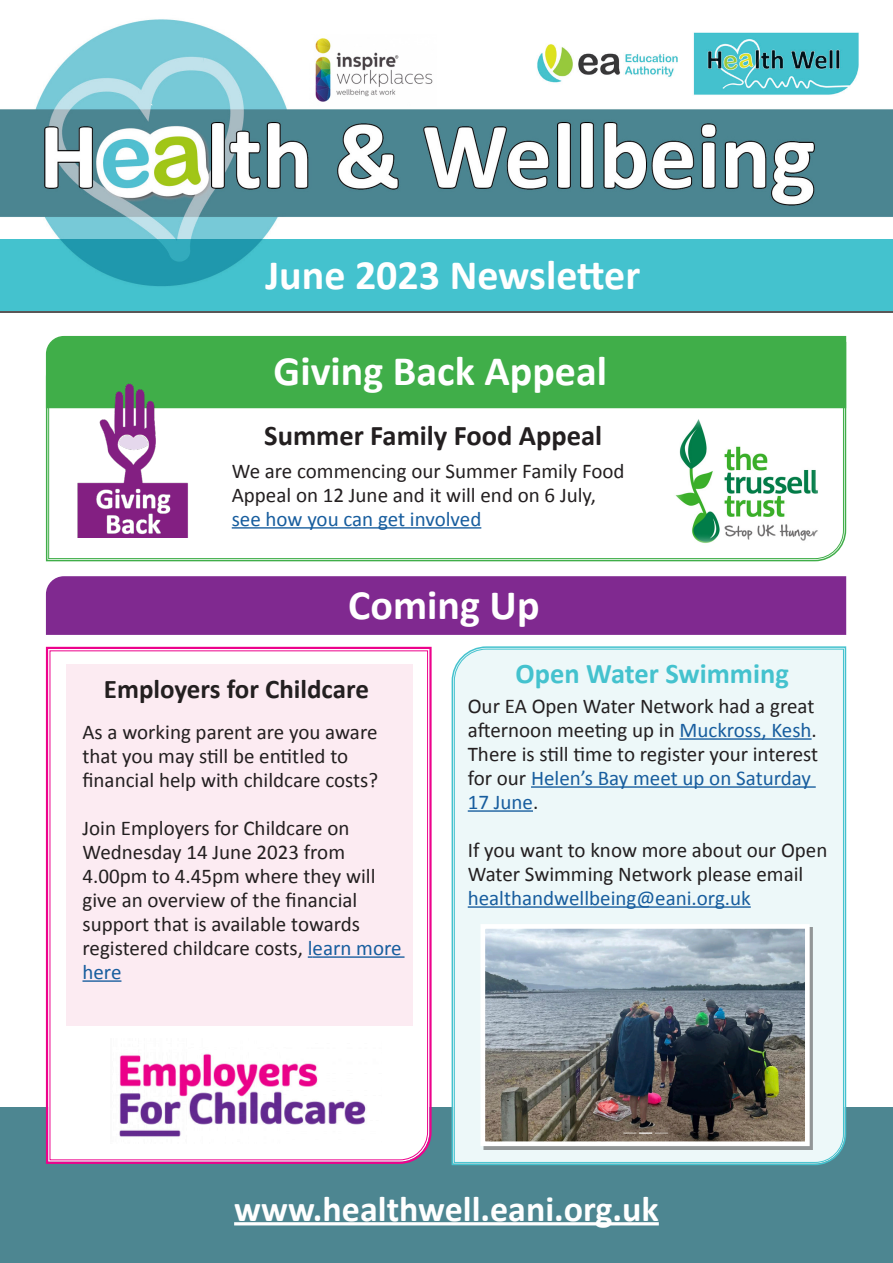
<style>
.page{position:relative;width:893px;height:1263px;background:#fff}
.page>*{position:absolute;margin:0;border:0;box-sizing:border-box;transform-origin:0 0}
.t1{font:700 42px "Calibri";color:#fff}
.t2{font:700 36px "Calibri";color:#fff}
.Paragraph_Style_2{font:700 28.5px "Calibri";color:#231f20}
.Paragraph_Style_2-2{font:700 28.5px "Calibri";color:#44c2ce}
.Paragraph_Style_2-3{font:700 27px "Calibri";color:#231f20}
.Paragraph_Style_1{font:21px/24px "Calibri";color:#231f20}
.Paragraph_Style_1-2{font:21px "Calibri";color:#175d9e}
.s1{color:#175d9e}
</style>
<div class="page">
<div style="left:0;top:1108px;width:893px;height:155px;background:#4d8691"></div>
<svg style="left:45px;top:646px;width:388px;height:518px;background:#eb73bc"></svg>
<svg style="left:49px;top:650px;width:379px;height:510px"></svg>
<div style="left:66px;top:664px;width:346px;height:361px;background:#fcebf2"></div>
<img style="left:0;top:19px;width:893px;height:321px">
<div style="left:46px;top:576px;width:800px;height:59px;background:#802990"></div>
<div style="left:0;top:241px;width:893px;height:72px;background:#231f20;opacity:.75"></div>
<div style="left:0;top:239px;width:893px;height:71px;background:#44c2ce"></div>
<img style="left:525px;top:23px;width:343px;height:80px">
<img style="left:309px;top:34px;width:128px;height:73px">
<hr style="left:234px;top:1222px;width:425px;height:3px;background:#fff">
<hr style="left:313px;top:956px;width:92px;height:2px;background:#175d9e">
<hr style="left:82px;top:980px;width:39px;height:2px;background:#175d9e">
<svg style="left:66px;top:1033px;width:352px;height:110px"></svg>
<img style="left:110px;top:1038px;width:271px;height:105px">
<svg style="left:451px;top:646px;width:396px;height:520px;background:#88d0d8"></svg>
<div style="left:454px;top:649px;width:390px;height:514px;background:#edf8f9"></div>
<svg style="left:48px;top:408px;width:796px;height:151px"></svg>
<div style="left:46px;top:336px;width:800px;height:72px;background:#40ae49"></div>
<img style="left:670px;top:415px;width:155px;height:132px">
<img style="left:55px;top:383px;width:148px;height:155px">
<div style="left:484px;top:927px;width:329px;height:222px;background:#929697"></div>
<img style="left:486px;top:930px;width:318px;height:210px">
<div style="left:480px;top:924px;width:330px;height:222px;border:5px solid #fff"></div>
<hr style="left:232px;top:527px;width:249px;height:2px;background:#175d9e">
<hr style="left:679px;top:738px;width:133px;height:2px;background:#175d9e">
<hr style="left:531px;top:786px;width:285px;height:2px;background:#175d9e">
<hr style="left:468px;top:810px;width:65px;height:2px;background:#175d9e">
<hr style="left:468px;top:906px;width:283px;height:2px;background:#175d9e">
<p class="t1" style="left:265px;top:248px;width:376px">June 2023 Newsletter</p>
<p class="t1" style="left:274px;top:344px;width:335px">Giving Back Appeal</p>
<p class="Paragraph_Style_2" style="left:264px;top:417px;width:340px">Summer Family Food Appeal</p>
<p class="Paragraph_Style_1" style="left:232px;top:459px;width:394px">We are commencing our Summer Family Food<br>Appeal on 12 June and it will end on 6 July,</p>
<p class="Paragraph_Style_1-2" style="left:232px;top:505px;width:251px">see how you can get involved</p>
<p class="t1" style="left:348px;top:578px;width:193px">Coming Up</p>
<p class="Paragraph_Style_2-3" style="left:104px;top:671px;width:267px">Employers for Childcare</p>
<p class="Paragraph_Style_1" style="left:82px;top:720px;width:297px">As a working parent are you aware that you may still be entitled to financial help with childcare costs?</p>
<p class="Paragraph_Style_1" style="left:82px;top:816px;width:321px">Join Employers for Childcare on Wednesday 14 June 2023 from 4.00pm to 4.45pm where they will give an overview of the financial support that is available towards registered childcare costs, <span class="s1">learn more</span></p>
<p class="Paragraph_Style_1-2" style="left:82px;top:958px;width:40px">here</p>
<p class="Paragraph_Style_2-2" style="left:516px;top:655px;width:275px">Open Water Swimming</p>
<p class="Paragraph_Style_1" style="left:468px;top:694px;width:352px">Our EA Open Water Network had a great afternoon meeting up in <span class="s1">Muckross, Kesh</span>.<br>There is still time to register your interest for our <span class="s1">Helen’s Bay meet up on Saturday 17 June</span>.</p>
<p class="Paragraph_Style_1" style="left:468px;top:838px;width:361px">If you want to know more about our Open<br>Water Swimming Network please email <span class="s1">healthandwellbeing@eani.org.uk</span></p>
<p class="t2" style="left:234px;top:1186px;width:426px">www.healthwell.eani.org.uk</p>
</div>
